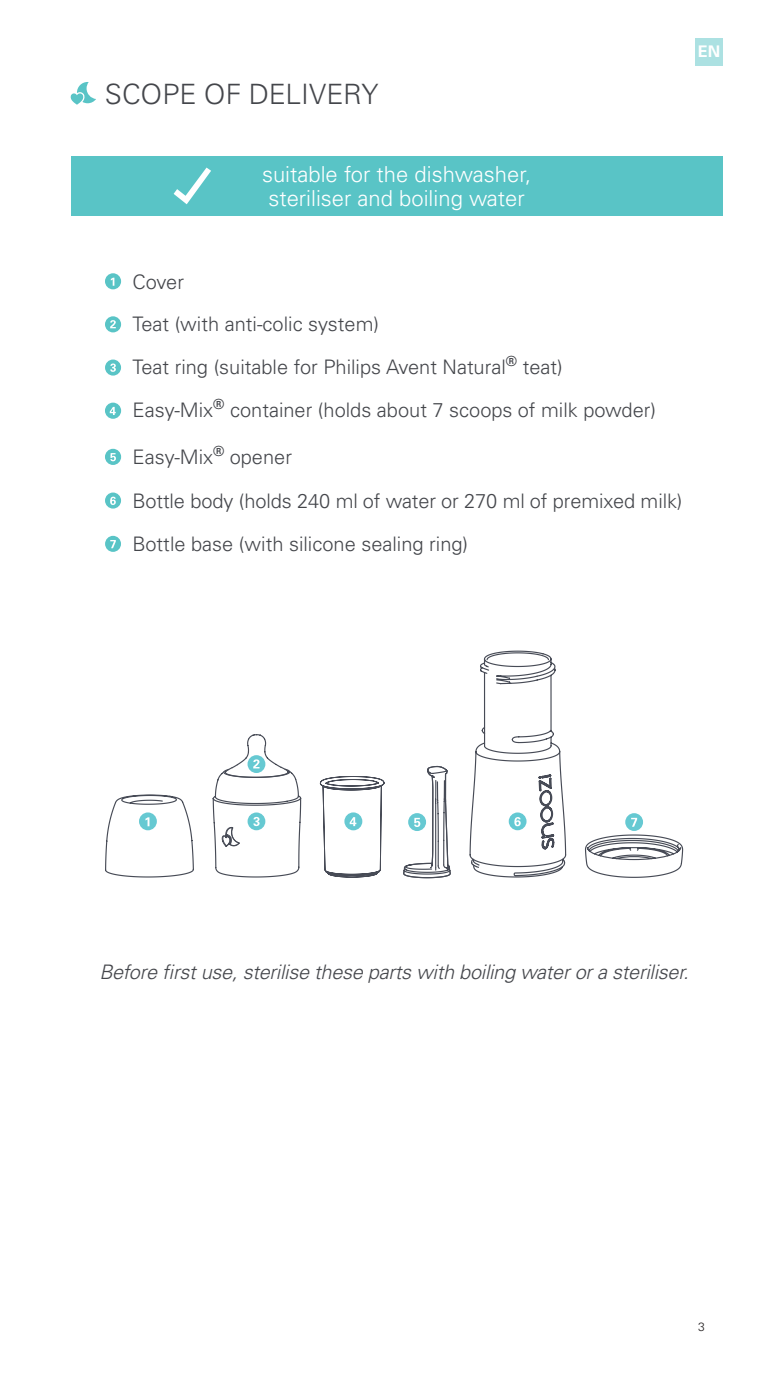
<style>
.page{position:relative;width:783px;height:1384px;background:#fff}
.page>*{position:absolute;margin:0;border:0;box-sizing:border-box;transform-origin:0 0}
.t1{font:300 28px "Univers LT Pro 45";color:#44464b}
.t2{font:300 22px/24px "Univers LT Pro 45";color:#fff}
.t3{font:300 20px/42.8px "Univers LT Pro 45";color:#44464b}
.t4{font:italic 300 20px "Univers LT Pro 45";letter-spacing:-.015em;color:#44464b}
.t5{font:700 16px "Univers LT Std";color:#fff}
.t6{font:300 12px "Univers LT Pro 45";color:#231f20}
</style>
<div class="page">
<div style="left:695px;top:38px;width:27px;height:27px;background:#ace1e2"></div>
<svg style="left:70px;top:82px;width:26px;height:23px"></svg>
<div style="left:71px;top:156px;width:651px;height:60px;background:#59c4c6"></div>
<svg style="left:173px;top:167px;width:38px;height:37px"></svg>
<svg style="left:105px;top:273px;width:16px;height:16px"></svg>
<svg style="left:105px;top:316px;width:16px;height:16px"></svg>
<svg style="left:105px;top:359px;width:16px;height:16px"></svg>
<svg style="left:105px;top:402px;width:16px;height:17px"></svg>
<svg style="left:105px;top:449px;width:16px;height:16px"></svg>
<svg style="left:105px;top:492px;width:16px;height:16px"></svg>
<svg style="left:105px;top:536px;width:16px;height:16px"></svg>
<svg style="left:584px;top:813px;width:99px;height:65px"></svg>
<svg style="left:403px;top:765px;width:48px;height:114px"></svg>
<svg style="left:319px;top:776px;width:66px;height:102px"></svg>
<svg style="left:212px;top:734px;width:90px;height:144px"></svg>
<svg style="left:105px;top:794px;width:89px;height:84px"></svg>
<svg style="left:469px;top:650px;width:97px;height:228px"></svg>
<h1 class="t1" style="left:105px;top:75px;width:275px">SCOPE OF DELIVERY</h1>
<p class="t2" style="left:262px;top:161px;width:270px">suitable for the dishwasher, steriliser and boiling water</p>
<p class="t5" style="left:697px;top:42px;width:24px">EN</p>
<p class="t3" style="left:132px;top:259px;width:525px">Cover<br>Teat (with anti-colic system)<br>Teat ring (suitable for Philips Avent Natural<sup>®</sup> teat)<br>Easy-Mix<sup>®</sup> container (holds about 7 scoops of milk powder)</p>
<p class="t3" style="left:132px;top:435px;width:551px">Easy-Mix<sup>®</sup> opener<br>Bottle body (holds 240 ml of water or 270 ml of premixed milk)<br>Bottle base (with silicone sealing ring)</p>
<p class="t4" style="left:99px;top:960px;width:590px">Before first use, sterilise these parts with boiling water or a steriliser.</p>
<p class="t6" style="left:698px;top:1318px;width:8px">3</p>
</div>
